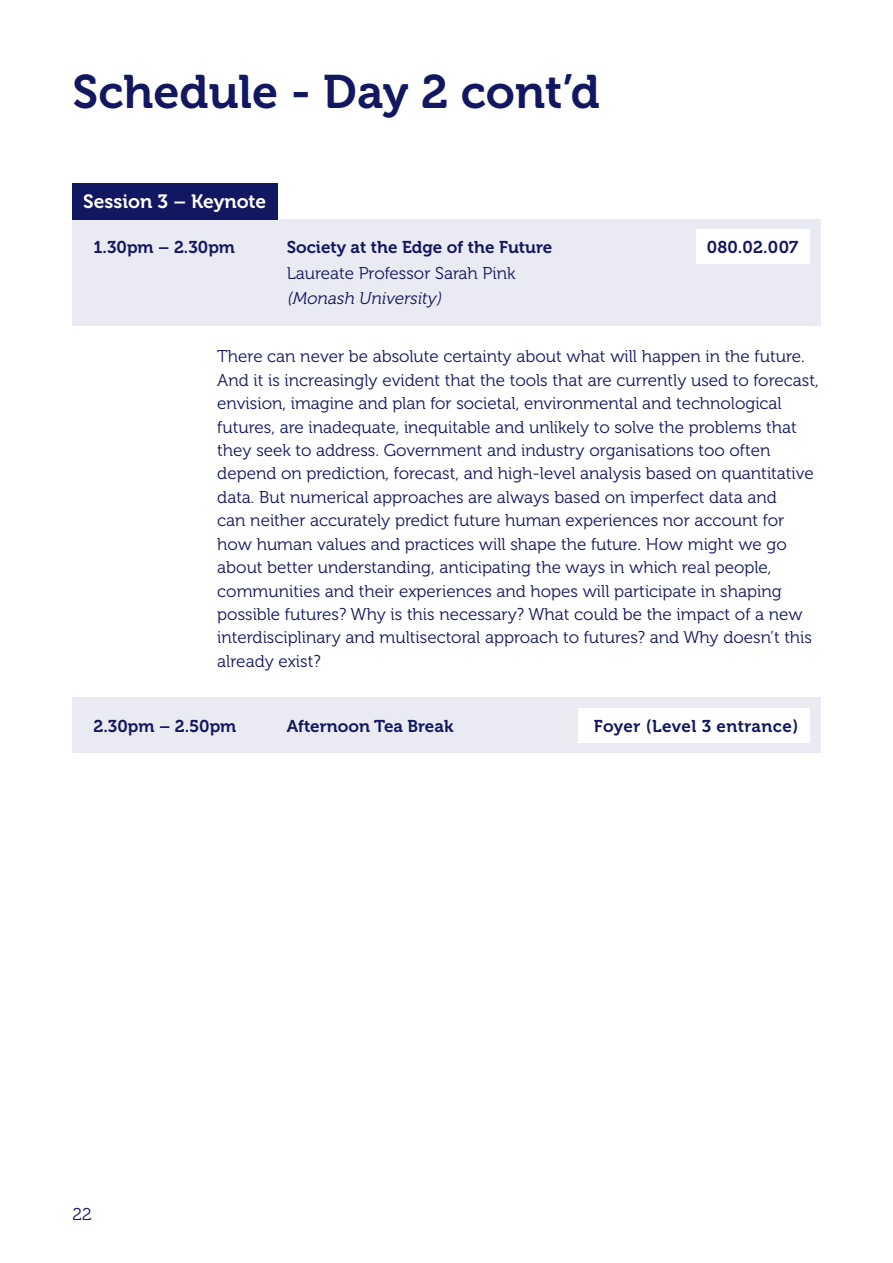
<style>
.page{position:relative;width:893px;height:1263px;background:#fff}
.page>*{position:absolute;margin:0;border:0;box-sizing:border-box;transform-origin:0 0}
.t1{font:46.8px "Museo 700";color:#121761}
.t2{font:19.2px "Museo 700";color:#fff}
.t3{font:17.1px/23.4px "Museo 300";color:#121761}
.t4{font:17.1px "Museo 700";color:#121761}
.t5{font:17.1px "Museo 700";letter-spacing:.025em;color:#121761}
.t6{font:italic 17.1px "Museo 300";color:#121761}
</style>
<div class="page">
<div style="left:72px;top:219px;width:749px;height:106px;background:#eaebf2"></div>
<div style="left:72px;top:183px;width:206px;height:36px;background:#121761"></div>
<div style="left:72px;top:698px;width:749px;height:55px;background:#eaebf2"></div>
<div style="left:578px;top:708px;width:231px;height:35px;background:#fff"></div>
<div style="left:696px;top:229px;width:113px;height:35px;background:#fff"></div>
<h1 class="t1" style="left:72px;top:65px;width:529px">Schedule - Day 2 cont’d</h1>
<p class="t2" style="left:83px;top:191px;width:184px">Session 3 – Keynote</p>
<p class="t4" style="left:94px;top:238px;width:143px">1.30pm – 2.30pm</p>
<p class="t4" style="left:287px;top:238px;width:267px">Society at the Edge of the Future</p>
<p class="t3" style="left:287px;top:261px;width:230px">Laureate Professor Sarah Pink</p>
<p class="t6" style="left:287px;top:289px;width:159px">(Monash University)</p>
<p class="t4" style="left:707px;top:238px;width:93px">080.02.007</p>
<p class="t3" style="left:217px;top:345px;width:603px">There can never be absolute certainty about what will happen in the future.<br>And it is increasingly evident that the tools that are currently used to forecast, envision, imagine and plan for societal, environmental and technological futures, are inadequate, inequitable and unlikely to solve the problems that they seek to address. Government and industry organisations too often depend on prediction, forecast, and high-level analysis based on quantitative data. But numerical approaches are always based on imperfect data and<br>can neither accurately predict future human experiences nor account for how human values and practices will shape the future. How might we go about better understanding, anticipating the ways in which real people, communities and their experiences and hopes will participate in shaping possible futures? Why is this necessary? What could be the impact of a new interdisciplinary and multisectoral approach to futures? and Why doesn’t this already exist?</p>
<p class="t4" style="left:94px;top:716px;width:144px">2.30pm – 2.50pm</p>
<p class="t4" style="left:287px;top:716px;width:168px">Afternoon Tea Break</p>
<p class="t5" style="left:594px;top:716px;width:206px">Foyer (Level 3 entrance)</p>
<p class="t3" style="left:72px;top:1203px;width:21px">22</p>
</div>
